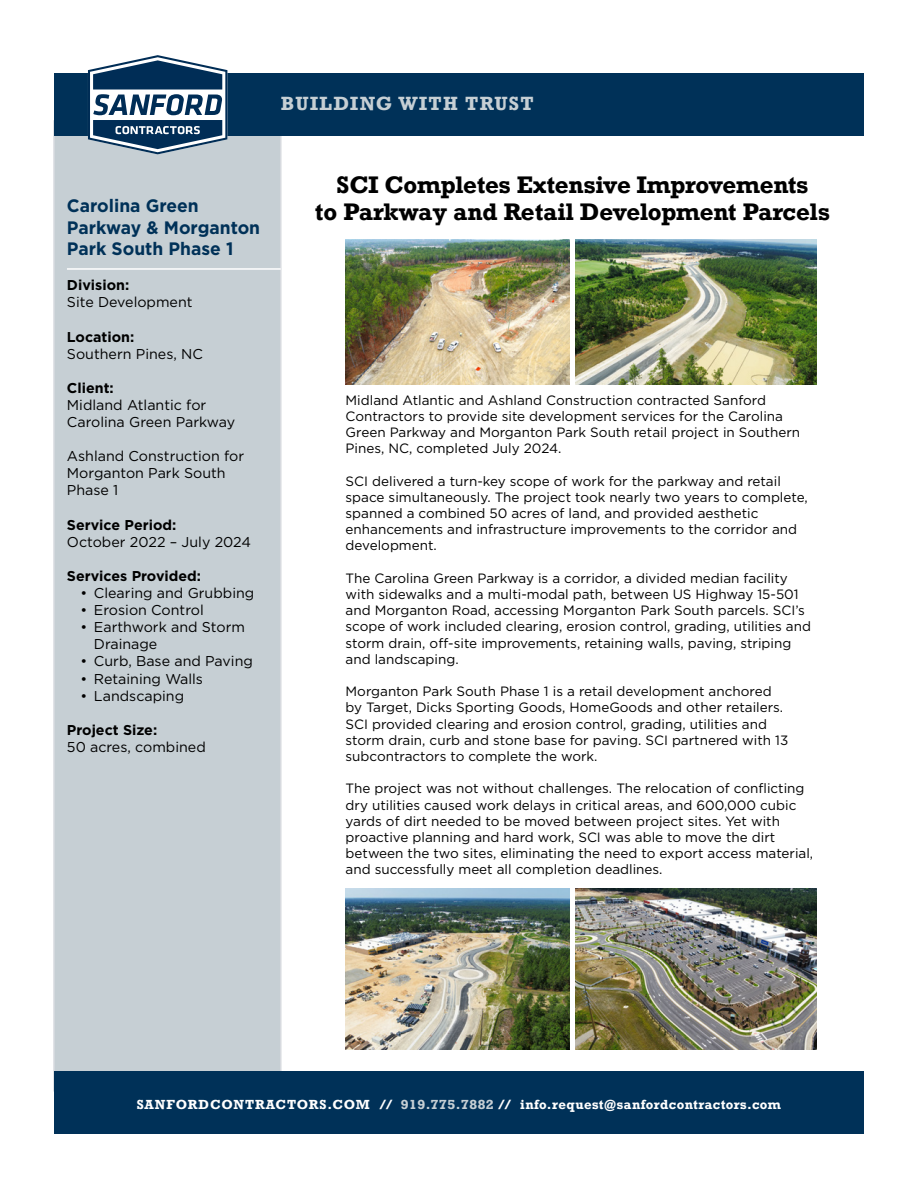
<style>
.page{position:relative;width:918px;height:1188px;background:#fff}
.page>*{position:absolute;margin:0;border:0;box-sizing:border-box;transform-origin:0 0}
.t1{font:700 22.5px/27px "Rockwell";letter-spacing:-.01em;color:#000;text-align:center}
.t2{font:700 18px/21.6px "Gotham";color:#003158}
.t3{font:700 18px "Rockwell";letter-spacing:.08em;color:#c6cfd4}
.t4{font:14.25px/17.1px "Gotham";color:#000}
.t5{font:700 14.25px "Gotham";color:#000}
.t6{font:13.5px/16.2px "Gotham";color:#000}
.t7{font:700 12.3px "Rockwell";letter-spacing:.04em;color:#fff}
.s1{color:#c6cfd4}
</style>
<div class="page">
<div style="left:53px;top:120px;width:229px;height:972px;background:#c6cfd4;border:2px solid #d8dbe0"></div>
<div style="left:54px;top:73px;width:810px;height:62px;background:#003158"></div>
<div style="left:54px;top:1072px;width:810px;height:62px;background:#003158"></div>
<svg style="left:88px;top:55px;width:139px;height:99px"></svg>
<hr style="left:67px;top:268px;width:214px;height:2px;background:#fff">
<img style="left:576px;top:240px;width:240px;height:144px">
<img style="left:346px;top:888px;width:223px;height:162px">
<img style="left:576px;top:888px;width:240px;height:162px">
<img style="left:346px;top:240px;width:223px;height:144px">
<h2 class="t3" style="left:281px;top:92px;width:254px">BUILDING WITH TRUST</h2>
<h2 class="t2" style="left:67px;top:195px;width:195px">Carolina Green<br>Parkway &amp; Morganton<br>Park South Phase 1</h2>
<p class="t5" style="left:67px;top:276px;width:64px">Division:</p>
<p class="t4" style="left:67px;top:294px;width:127px">Site Development</p>
<p class="t5" style="left:67px;top:327px;width:69px">Location:</p>
<p class="t4" style="left:67px;top:345px;width:138px">Southern Pines, NC</p>
<p class="t5" style="left:67px;top:378px;width:48px">Client:</p>
<p class="t4" style="left:67px;top:396px;width:170px">Midland Atlantic for<br>Carolina Green Parkway</p>
<p class="t4" style="left:67px;top:447px;width:179px">Ashland Construction for<br>Morganton Park South<br>Phase 1</p>
<p class="t5" style="left:67px;top:515px;width:111px">Service Period:</p>
<p class="t4" style="left:67px;top:533px;width:186px">October 2022 – July 2024</p>
<p class="t5" style="left:67px;top:567px;width:136px">Services Provided:</p>
<p class="t4" style="left:80px;top:584px;width:175px">• Clearing and Grubbing</p>
<p class="t4" style="left:80px;top:601px;width:125px">• Erosion Control</p>
<p class="t4" style="left:94px;top:618px;width:153px;text-indent:-13px">• Earthwork and Storm<br>Drainage</p>
<p class="t4" style="left:80px;top:653px;width:174px">• Curb, Base and Paving</p>
<p class="t4" style="left:80px;top:670px;width:124px">• Retaining Walls</p>
<p class="t4" style="left:80px;top:687px;width:105px">• Landscaping</p>
<p class="t5" style="left:67px;top:720px;width:92px">Project Size:</p>
<p class="t4" style="left:67px;top:738px;width:140px">50 acres, combined</p>
<h1 class="t1" style="left:315px;top:171px;width:516px">SCI Completes Extensive Improvements<br>to Parkway and Retail Development Parcels</h1>
<p class="t6" style="left:346px;top:391px;width:456px">Midland Atlantic and Ashland Construction contracted Sanford Contractors to provide site development services for the Carolina Green Parkway and Morganton Park South retail project in Southern Pines, NC, completed July 2024.</p>
<p class="t6" style="left:346px;top:472px;width:464px">SCI delivered a turn-key scope of work for the parkway and retail space simultaneously. The project took nearly two years to complete, spanned a combined 50 acres of land, and provided aesthetic enhancements and infrastructure improvements to the corridor and development.</p>
<p class="t6" style="left:346px;top:570px;width:467px">The Carolina Green Parkway is a corridor, a divided median facility with sidewalks and a multi-modal path, between US Highway 15-501 and Morganton Road, accessing Morganton Park South parcels. SCI’s scope of work included clearing, erosion control, grading, utilities and storm drain, off-site improvements, retaining walls, paving, striping and landscaping.</p>
<p class="t6" style="left:346px;top:683px;width:444px">Morganton Park South Phase 1 is a retail development anchored by Target, Dicks Sporting Goods, HomeGoods and other retailers.<br>SCI provided clearing and erosion control, grading, utilities and storm drain, curb and stone base for paving. SCI partnered with 13 subcontractors to complete the work.</p>
<p class="t6" style="left:346px;top:780px;width:469px">The project was not without challenges. The relocation of conflicting dry utilities caused work delays in critical areas, and 600,000 cubic yards of dirt needed to be moved between project sites. Yet with proactive planning and hard work, SCI was able to move the dirt between the two sites, eliminating the need to export access material, and successfully meet all completion deadlines.</p>
<p class="t7" style="left:137px;top:1096px;width:646px">SANFORDCONTRACTORS.COM // <span class="s1">919.775.7882</span> // info.request@sanfordcontractors.com</p>
</div>
